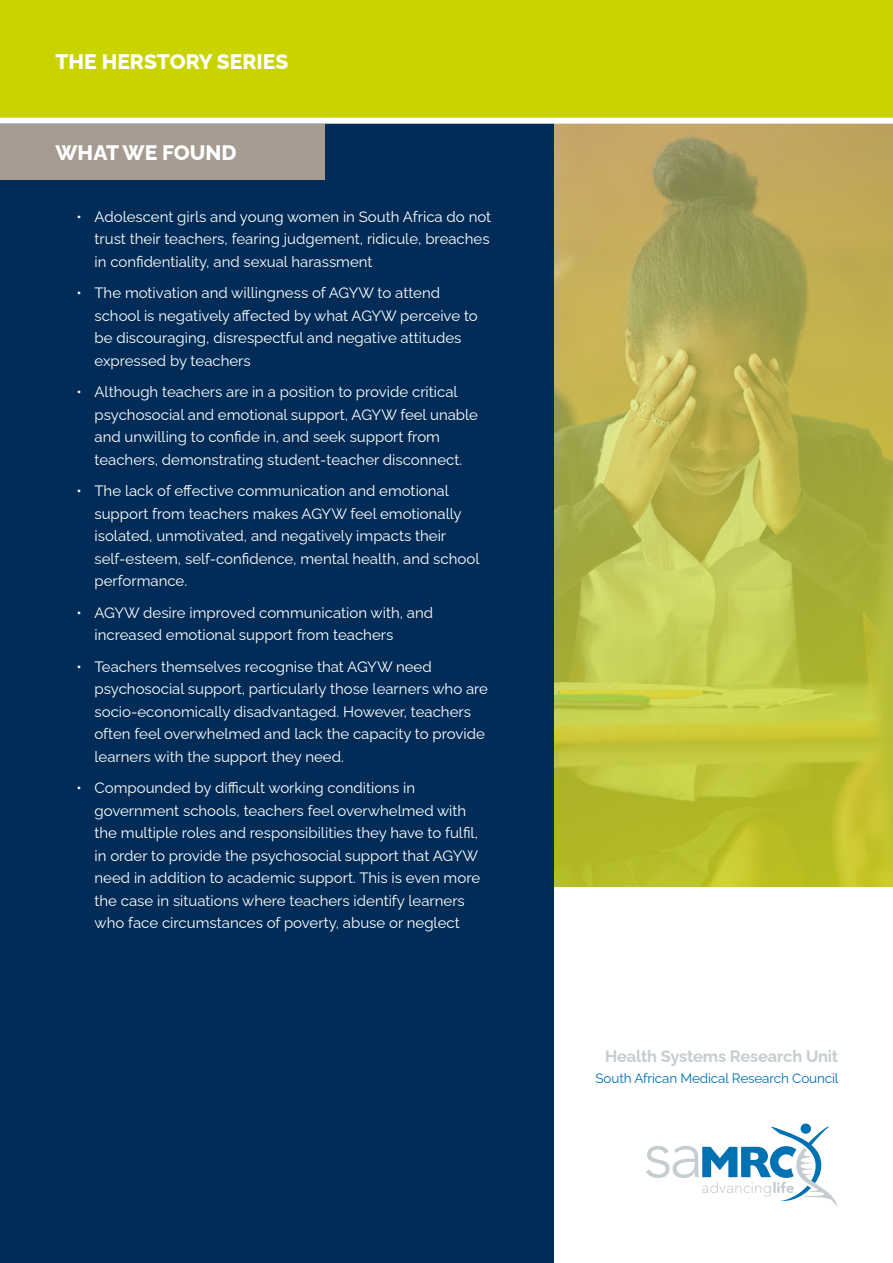
<style>
.page{position:relative;width:893px;height:1263px;background:#fff}
.page>*{position:absolute;margin:0;border:0;box-sizing:border-box;transform-origin:0 0}
.t1{font:800 21px "Raleway";color:#fff}
.t2{font:700 16.5px "Raleway";letter-spacing:-.01em;color:#c6cdd1}
.t3{font:15px/22.5px "Raleway";color:#fff}
.t4{font:13.5px "Raleway";letter-spacing:-.01em;color:#0072b4}
</style>
<div class="page">
<svg style="left:553px;top:124px;width:340px;height:762px;background:#b8b54a"></svg>
<div style="left:0;top:124px;width:553px;height:1139px;background:#002c57"></div>
<svg style="left:646px;top:1125px;width:191px;height:81px"></svg>
<div style="left:800px;top:1123px;width:11px;height:11px;background:#0072b4;border-radius:50%"></div>
<div style="left:0;top:0;width:893px;height:117px;background:#c8d300"></div>
<div style="left:0;top:124px;width:325px;height:55px;background:#a69b91"></div>
<h1 class="t1" style="left:56px;top:45px;width:234px">THE HERSTORY SERIES</h1>
<h1 class="t1" style="left:56px;top:136px;width:183px">WHAT WE FOUND</h1>
<p class="t3" style="left:94px;top:204px;width:398px;text-align:justify;text-indent:-18px">• Adolescent girls and young women in South Africa do not trust their teachers, fearing judgement, ridicule, breaches in confidentiality, and sexual harassment</p>
<p class="t3" style="left:94px;top:280px;width:385px;text-indent:-18px">• The motivation and willingness of AGYW to attend school is negatively affected by what AGYW perceive to be discouraging, disrespectful and negative attitudes expressed by teachers</p>
<p class="t3" style="left:94px;top:379px;width:385px;text-indent:-18px">• Although teachers are in a position to provide critical psychosocial and emotional support, AGYW feel unable and unwilling to confide in, and seek support from teachers, demonstrating student-teacher disconnect.</p>
<p class="t3" style="left:94px;top:478px;width:386px;text-indent:-18px">• The lack of effective communication and emotional support from teachers makes AGYW feel emotionally isolated, unmotivated, and negatively impacts their self-esteem, self-confidence, mental health, and school performance.</p>
<p class="t3" style="left:94px;top:600px;width:340px;text-indent:-18px">• AGYW desire improved communication with, and increased emotional support from teachers</p>
<p class="t3" style="left:94px;top:654px;width:395px;text-indent:-18px">• Teachers themselves recognise that AGYW need psychosocial support, particularly those learners who are socio-economically disadvantaged. However, teachers often feel overwhelmed and lack the capacity to provide learners with the support they need.</p>
<p class="t3" style="left:94px;top:775px;width:387px;text-indent:-18px">• Compounded by difficult working conditions in government schools, teachers feel overwhelmed with the multiple roles and responsibilities they have to fulfil, in order to provide the psychosocial support that AGYW need in addition to academic support. This is even more the case in situations where teachers identify learners who face circumstances of poverty, abuse or neglect</p>
<p class="t2" style="left:605px;top:1043px;width:235px">Health Systems Research Unit</p>
<p class="t4" style="left:596px;top:1067px;width:245px">South African Medical Research Council</p>
</div>
